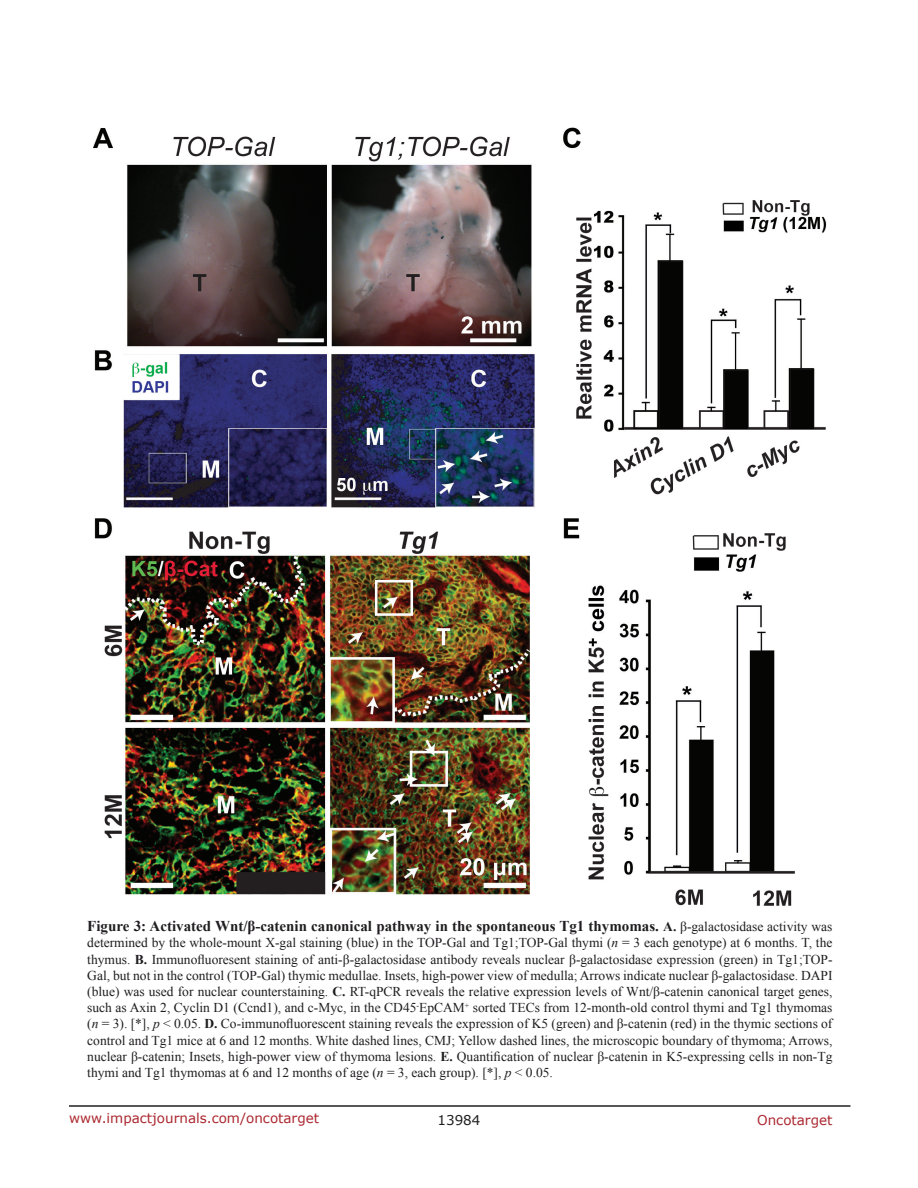
<style>
.page{position:relative;width:918px;height:1188px;background:#fff}
.page>*{position:absolute;margin:0;border:0;box-sizing:border-box;transform-origin:0 0}
.t1{font:700 15px "Times New Roman";color:#201d20}
.t2{font:13.5px/16.2px "Times New Roman";color:#201d20;text-align:justify}
.t3{font:13.5px "Verdana";color:#ac2830}
.t4{font:13.5px "Verdana";color:#201d20}
.s1{font-size:13.5px}
.s2{font-weight:400;font-size:13.5px}
.s3{font-style:italic}
.s4{font-weight:700}
</style>
<div class="page">
<hr style="left:69px;top:1105px;width:781px;height:2px;background:#231f20">
<img style="left:93px;top:127px;width:733px;height:779px">
<p class="t1" style="left:87px;top:916px;width:747px">Figure 3: Activated Wnt/β-catenin canonical pathway in the spontaneous Tg1 thymomas. <span class="s1">A.</span> <span class="s2">β-galactosidase activity was</span></p>
<p class="t2" style="left:87px;top:935px;width:747px">determined by the whole-mount X-gal staining (blue) in the TOP-Gal and Tg1;TOP-Gal thymi (<span class="s3">n</span> = 3 each genotype) at 6 months. T, the thymus. <span class="s4">B.</span> Immunofluoresent staining of anti-β-galactosidase antibody reveals nuclear β-galactosidase expression (green) in Tg1;TOP-Gal, but not in the control (TOP-Gal) thymic medullae. Insets, high-power view of medulla; Arrows indicate nuclear β-galactosidase. DAPI (blue) was used for nuclear counterstaining. <span class="s4">C.</span> RT-qPCR reveals the relative expression levels of Wnt/β-catenin canonical target genes, such as Axin 2, Cyclin D1 (Ccnd1), and c-Myc, in the CD45<sup>-</sup>EpCAM<sup>+</sup> sorted TECs from 12-month-old control thymi and Tg1 thymomas (<span class="s3">n</span> = 3). [*], <span class="s3">p</span> &lt; 0.05. <span class="s4">D.</span> Co-immunofluorescent staining reveals the expression of K5 (green) and β-catenin (red) in the thymic sections of control and Tg1 mice at 6 and 12 months. White dashed lines, CMJ; Yellow dashed lines, the microscopic boundary of thymoma; Arrows, nuclear β-catenin; Insets, high-power view of thymoma lesions. <span class="s4">E.</span> Quantification of nuclear β-catenin in K5-expressing cells in non-Tg thymi and Tg1 thymomas at 6 and 12 months of age (<span class="s3">n</span> = 3, each group). [*], <span class="s3">p</span> &lt; 0.05.</p>
<p class="t3" style="left:69px;top:1109px;width:252px">www.impactjournals.com/oncotarget</p>
<p class="t4" style="left:438px;top:1111px;width:44px">13984</p>
<p class="t3" style="left:757px;top:1111px;width:77px">Oncotarget</p>
</div>
